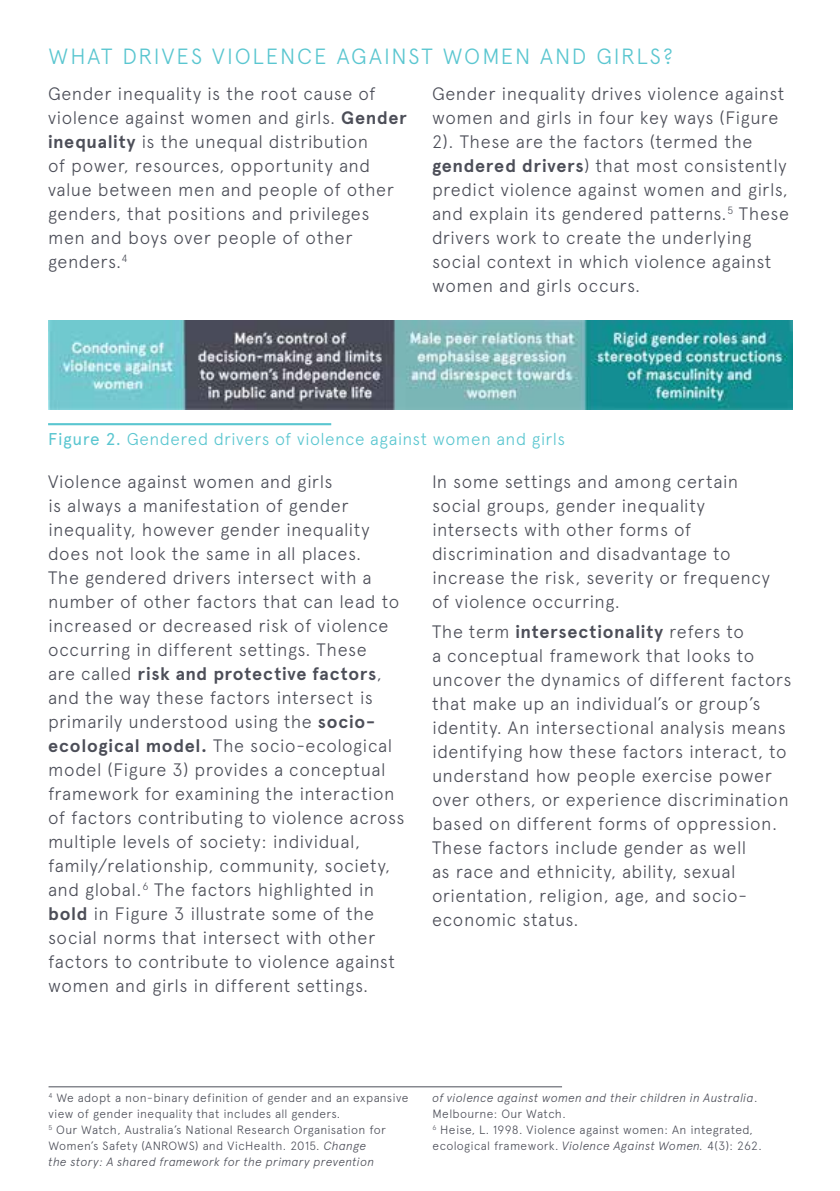
<style>
.page{position:relative;width:840px;height:1191px;background:#fff}
.page>*{position:absolute;margin:0;border:0;box-sizing:border-box;transform-origin:0 0}
.t1{font:300 22px "Apercu";letter-spacing:.085em;color:#5ac6d0}
.t2{font:300 18px/24px "Apercu";letter-spacing:.025em;color:#4c4e58}
.t3{font:300 17.2px "Apercu";letter-spacing:.03em;color:#5ac6d0}
.t4{font:300 12px/16px "Apercu";letter-spacing:.025em;color:#4c4e58}
.s1{font-weight:700}
.s2{font-weight:400}
.s3{font-style:italic}
</style>
<div class="page">
<img style="left:48px;top:321px;width:743px;height:89px">
<hr style="left:48px;top:423px;width:283px;height:2px;background:#5ac6d0">
<hr style="left:48px;top:1086px;width:513px;height:1px;background:#4c4e58">
<p class="t1" style="left:48px;top:43px;width:625px">WHAT DRIVES VIOLENCE AGAINST WOMEN AND GIRLS?</p>
<p class="t2" style="left:48px;top:82px;width:360px">Gender inequality is the root cause of violence against women and girls. <span class="s1">Gender inequality</span> is the unequal distribution<br>of power, resources, opportunity and value between men and people of other genders, that positions and privileges men and boys over people of other genders.<sup>4</sup></p>
<p class="t2" style="left:432px;top:82px;width:358px">Gender inequality drives violence against women and girls in four key ways (Figure 2). These are the factors (termed the <span class="s1">gendered drivers</span>) that most consistently predict violence against women and girls, and explain its gendered patterns.<sup>5</sup> These drivers work to create the underlying social context in which violence against women and girls occurs.</p>
<p class="t3" style="left:48px;top:428px;width:518px"><span class="s2">Figure 2.</span> Gendered drivers of violence against women and girls</p>
<p class="t2" style="left:48px;top:470px;width:358px">Violence against women and girls<br>is always a manifestation of gender inequality, however gender inequality does not look the same in all places.<br>The gendered drivers intersect with a number of other factors that can lead to increased or decreased risk of violence occurring in different settings. These<br>are called <span class="s1">risk and protective factors</span>, and the way these factors intersect is primarily understood using the <span class="s1">socio&shy;ecological model.</span> The socio-ecological model (Figure 3) provides a conceptual framework for examining the interaction of factors contributing to violence across multiple levels of society: individual, family/relationship, community, society, and global.<sup>6</sup> The factors highlighted in <span class="s1">bold</span> in Figure 3 illustrate some of the social norms that intersect with other factors to contribute to violence against women and girls in different settings.</p>
<p class="t2" style="left:432px;top:470px;width:339px">In some settings and among certain social groups, gender inequality intersects with other forms of discrimination and disadvantage to increase the risk, severity or frequency of violence occurring.</p>
<p class="t2" style="left:432px;top:620px;width:361px">The term <span class="s1">intersectionality</span> refers to<br>a conceptual framework that looks to uncover the dynamics of different factors that make up an individual’s or group’s identity. An intersectional analysis means identifying how these factors interact, to understand how people exercise power over others, or experience discrimination based on different forms of oppression.<br>These factors include gender as well<br>as race and ethnicity, ability, sexual orientation, religion, age, and socio&shy;economic status.</p>
<p class="t4" style="left:48px;top:1089px;width:361px"><sup>4</sup> We adopt a non-binary definition of gender and an expansive view of gender inequality that includes all genders.<br><sup>5</sup> Our Watch, Australia’s National Research Organisation for Women’s Safety (ANROWS) and VicHealth. 2015. <span class="s3">Change<br>the story: A shared framework for the primary prevention</span></p>
<p class="t4" style="left:432px;top:1089px;width:331px"><span class="s3">of violence against women and their children in Australia</span>.<br>Melbourne: Our Watch.<br><sup>6</sup> Heise, L. 1998. Violence against women: An integrated, ecological framework. <span class="s3">Violence Against Women.</span> 4(3): 262.</p>
</div>
